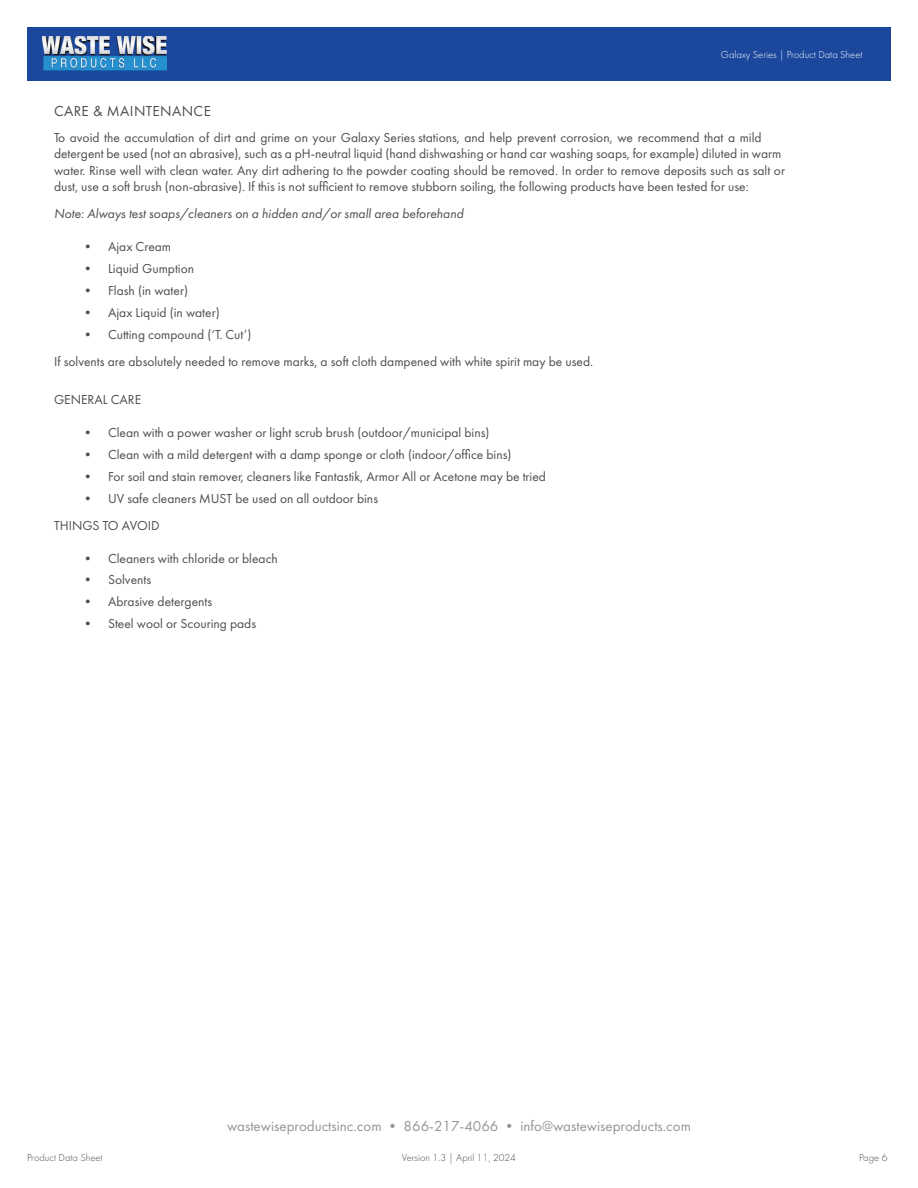
<style>
.page{position:relative;width:918px;height:1188px;background:#fff}
.page>*{position:absolute;margin:0;border:0;box-sizing:border-box;transform-origin:0 0}
.t1{font:15px "Futura PT";color:#939698}
.t2{font:15px "Futura PT";letter-spacing:.025em;color:#4d4d4f}
.t3{font:13.5px/16.5px "Futura PT";color:#4d4d4f}
.t4{font:italic 13.5px "Futura PT";color:#4d4d4f}
.t5{font:300 10.5px "Futura PT";color:#4b4d4f}
.t6{font:300 10.5px "Futura PT";color:#fff}
</style>
<div class="page">
<div style="left:27px;top:27px;width:864px;height:54px;background:#1b489d"></div>
<img style="left:42px;top:36px;width:125px;height:35px">
<p class="t2" style="left:54px;top:104px;width:158px">CARE &amp; MAINTENANCE</p>
<p class="t6" style="left:721px;top:49px;width:143px">Galaxy Series | Product Data Sheet</p>
<p class="t3" style="left:54px;top:129px;width:733px">To avoid the accumulation of dirt and grime on your Galaxy Series stations, and help prevent corrosion, we recommend that a mild detergent be used (not an abrasive), such as a pH-neutral liquid (hand dishwashing or hand car washing soaps, for example) diluted in warm water. Rinse well with clean water. Any dirt adhering to the powder coating should be removed. In order to remove deposits such as salt or dust, use a soft brush (non-abrasive). If this is not sufficient to remove stubborn soiling, the following products have been tested for use:</p>
<p class="t4" style="left:54px;top:206px;width:411px">Note: Always test soaps/cleaners on a hidden and/or small area beforehand</p>
<p class="t3" style="left:81px;top:239px;width:92px">• Ajax Cream</p>
<p class="t3" style="left:81px;top:261px;width:115px">• Liquid Gumption</p>
<p class="t3" style="left:81px;top:283px;width:108px">• Flash (in water)</p>
<p class="t3" style="left:81px;top:305px;width:140px">• Ajax Liquid (in water)</p>
<p class="t3" style="left:54px;top:321px;width:541px;line-height:27.3px;text-indent:27px">• Cutting compound (‘T. Cut’)<br>If solvents are absolutely needed to remove marks, a soft cloth dampened with white spirit may be used.</p>
<p class="t3" style="left:54px;top:392px;width:89px">GENERAL CARE</p>
<p class="t3" style="left:81px;top:425px;width:410px">• Clean with a power washer or light scrub brush (outdoor/municipal bins)</p>
<p class="t3" style="left:81px;top:447px;width:432px">• Clean with a mild detergent with a damp sponge or cloth (indoor/office bins)</p>
<p class="t3" style="left:81px;top:468px;width:466px">• For soil and stain remover, cleaners like Fantastik, Armor All or Acetone may be tried</p>
<p class="t3" style="left:54px;top:485px;width:326px;line-height:27.3px;text-indent:27px">• UV safe cleaners MUST be used on all outdoor bins<br>THINGS TO AVOID</p>
<p class="t3" style="left:81px;top:550px;width:198px">• Cleaners with chloride or bleach</p>
<p class="t3" style="left:81px;top:572px;width:72px">• Solvents</p>
<p class="t3" style="left:81px;top:594px;width:133px">• Abrasive detergents</p>
<p class="t3" style="left:81px;top:616px;width:177px">• Steel wool or Scouring pads</p>
<p class="t1" style="left:227px;top:1119px;width:465px">wastewiseproductsinc.com • 866-217-4066 • info@wastewiseproducts.com</p>
<p class="t5" style="left:402px;top:1152px;width:116px">Version 1.3 | April 11, 2024</p>
<p class="t5" style="left:27px;top:1152px;width:77px">Product Data Sheet</p>
<p class="t5" style="left:859px;top:1152px;width:30px">Page 6</p>
</div>
